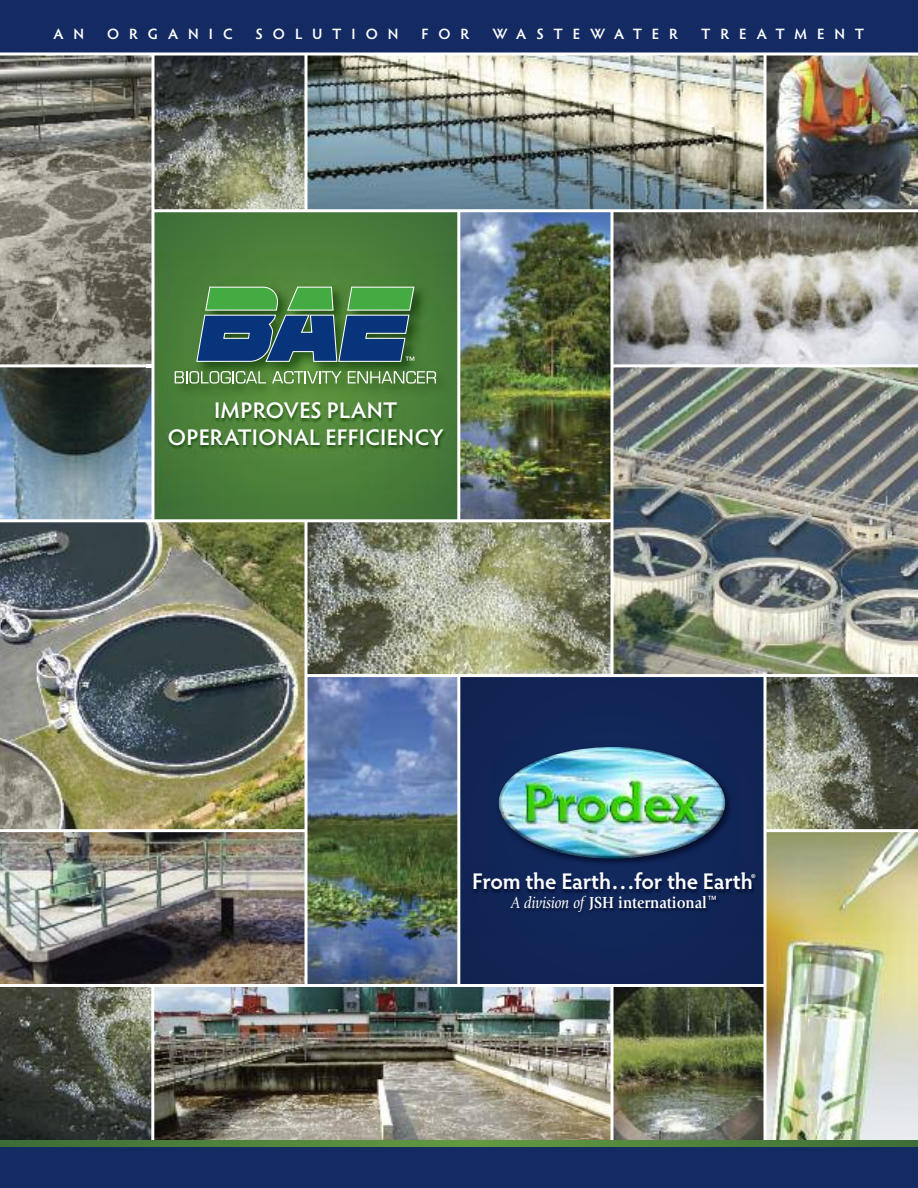
<style>
.page{position:relative;width:918px;height:1188px;background:#fff}
.page>*{position:absolute;margin:0;border:0;box-sizing:border-box;transform-origin:0 0}
.t1{font:600 22.65px/27px "Hypatia Sans Pro";letter-spacing:.005em;color:#fff;text-align:center}
.t2{font:700 16.65px "Giovanni";color:#fff;scale:.9 1}
.t3{font:600 15px "Hypatia Sans Pro";letter-spacing:.66em;color:#fff}
.s1{font-weight:400;font-style:italic}
</style>
<div class="page">
<img style="left:0;top:522px;width:304px;height:462px">
<img style="left:613px;top:212px;width:305px;height:462px">
<img style="left:0;top:56px;width:151px;height:463px">
<img style="left:0;top:987px;width:764px;height:154px">
<img style="left:154px;top:56px;width:764px;height:153px">
<img style="left:767px;top:677px;width:151px;height:464px">
<img style="left:460px;top:212px;width:150px;height:307px">
<img style="left:308px;top:677px;width:149px;height:307px">
<img style="left:308px;top:522px;width:302px;height:152px">
<hr style="left:612px;top:364px;width:306px;height:3px;background:#fff">
<hr style="left:0;top:364px;width:153px;height:3px;background:#fff">
<hr style="left:765px;top:829px;width:153px;height:3px;background:#fff">
<hr style="left:151px;top:986px;width:3px;height:158px;background:#fff">
<hr style="left:610px;top:986px;width:3px;height:158px;background:#fff">
<div style="left:459px;top:676px;width:306px;height:310px;background:#112555"></div>
<div style="left:0;top:0;width:918px;height:54px;background:#132b62"></div>
<svg style="left:0;top:52px;width:918px;height:4px;fill:#fffffe"></svg>
<hr style="left:304px;top:54px;width:3px;height:157px;background:#fff">
<hr style="left:764px;top:54px;width:2px;height:157px;background:#fff">
<img style="left:498px;top:747px;width:232px;height:115px">
<img style="left:499px;top:747px;width:226px;height:111px;border-radius:50%">
<img style="left:441px;top:862px;width:345px;height:75px">
<hr style="left:764px;top:676px;width:3px;height:468px;background:#fff">
<hr style="left:0;top:984px;width:765px;height:3px;background:#fff">
<hr style="left:306px;top:674px;width:612px;height:3px;background:#fff">
<hr style="left:457px;top:676px;width:3px;height:309px;background:#fff">
<svg style="left:304px;top:522px;width:4px;height:462px"></svg>
<hr style="left:0;top:829px;width:306px;height:3px;background:#fff">
<svg style="left:0;top:1141px;width:918px;height:6px;background:#4f833c"></svg>
<div style="left:0;top:1147px;width:918px;height:41px;background:#132b62"></div>
<div style="left:153px;top:211px;width:306px;height:310px;background:#46793a"></div>
<img style="left:146px;top:253px;width:5px;height:111px">
<img style="left:460px;top:253px;width:18px;height:177px">
<svg style="left:146px;top:367px;width:5px;height:26px"></svg>
<img style="left:154px;top:253px;width:283px;height:140px">
<svg style="left:175px;top:371px;width:91px;height:13px"></svg>
<svg style="left:272px;top:371px;width:70px;height:13px"></svg>
<svg style="left:348px;top:371px;width:88px;height:13px"></svg>
<svg style="left:195px;top:286px;width:221px;height:77px;background:#366c65"></svg>
<img style="left:142px;top:393px;width:330px;height:116px">
<hr style="left:153px;top:209px;width:765px;height:3px;background:#fff">
<hr style="left:0;top:519px;width:612px;height:3px;background:#fff">
<hr style="left:151px;top:54px;width:3px;height:467px;background:#fff">
<hr style="left:457px;top:211px;width:3px;height:310px;background:#fff">
<p class="t3" style="left:53px;top:28px;width:32px">A N</p>
<p class="t3" style="left:107px;top:28px;width:127px">ORGANIC</p>
<p class="t3" style="left:256px;top:28px;width:144px">SOLUTION</p>
<p class="t3" style="left:421px;top:28px;width:50px">FOR</p>
<p class="t3" style="left:493px;top:28px;width:187px">WASTEWATER</p>
<p class="t3" style="left:701px;top:28px;width:165px">TREATMENT</p>
<p class="t1" style="left:168px;top:399px;width:278px">IMPROVES PLANT<br>OPERATIONAL EFFICIENCY</p>
<p class="t1" style="left:472px;top:870px;width:286px">From the Earth…for the Earth<sup>®</sup></p>
<p class="t2" style="left:511px;top:896px;width:230px"><span class="s1">A division of</span> JSH international<sup>™</sup></p>
</div>
